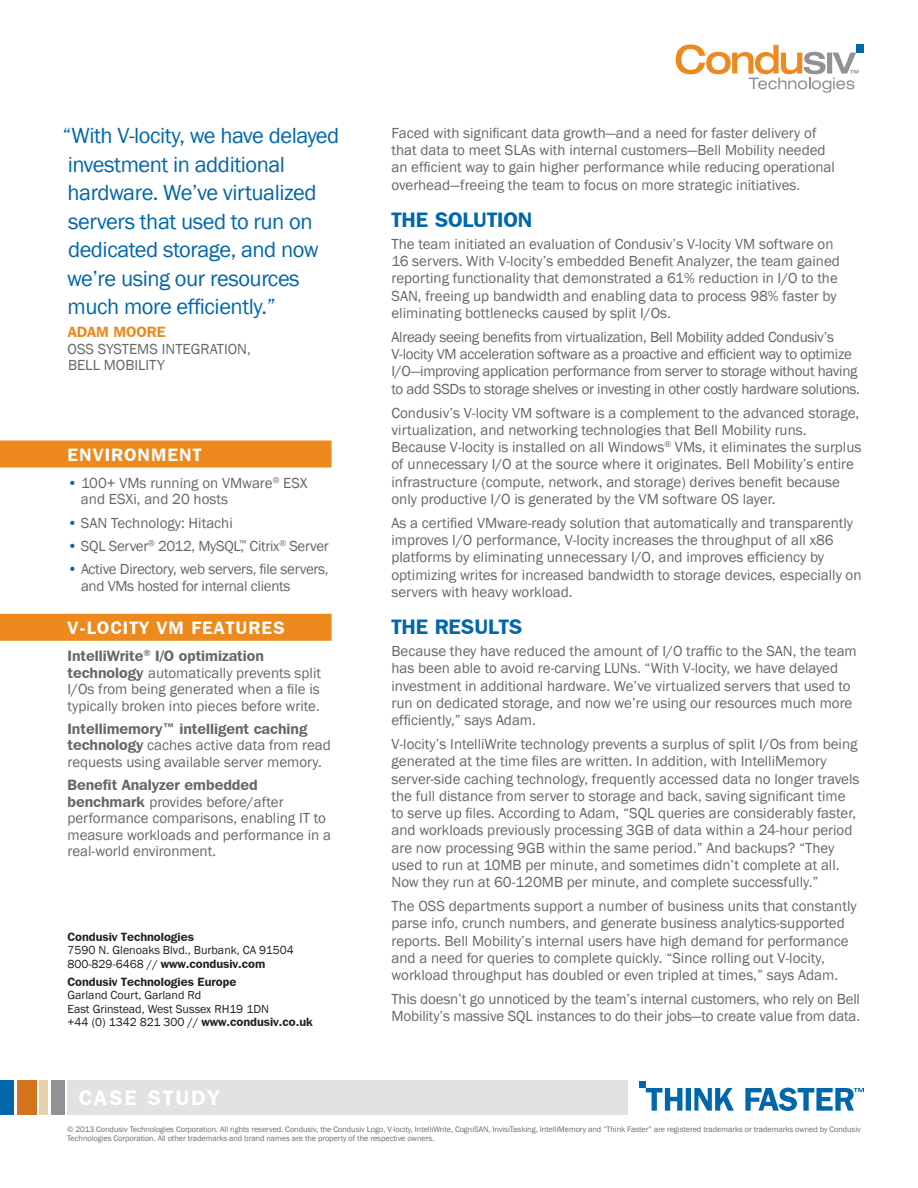
<style>
.page{position:relative;width:918px;height:1188px;background:#fff}
.page>*{position:absolute;margin:0;border:0;box-sizing:border-box;transform-origin:0 0}
.t1{font:22.5px/28.5px "Franklin Gothic";letter-spacing:-.02em;color:#0067aa}
.t2{font:600 21px "Franklin Gothic IT Cby BT";color:#0067aa}
.t3{font:600 21px "Franklin Gothic IT Cby BT";letter-spacing:.1em;color:#fff}
.t4{font:600 18px "Franklin Gothic IT Cby BT";letter-spacing:.06em;color:#fff}
.t5{font:15px/17.2px "Franklin Gothic";color:#656666}
.t6{font:15px/17.2px "Franklin Gothic";letter-spacing:-.02em;color:#656666}
.t7{font:600 15px "Franklin Gothic IT Cby BT";color:#656666}
.t8{font:600 15px "Franklin Gothic IT Cby BT";color:#ed891d}
.t9{font:12px/13.5px "Franklin Gothic";color:#231f20}
.t10{font:600 12px/18px "Franklin Gothic IT Cby BT";color:#231f20}
.t11{font:8.25px/9.8px "Franklin Gothic";letter-spacing:-.005em;color:#6c6d70}
.s1{color:#0067aa}
.s2{font-family:"Franklin Gothic IT Cby BT";font-weight:600}
.s3{font-family:"Franklin Gothic";font-weight:400}
</style>
<div class="page">
<div style="left:639px;top:1082px;width:7px;height:6px;background:#0067aa"></div>
<svg style="left:646px;top:1088px;width:218px;height:23px"></svg>
<div style="left:0;top:1080px;width:14px;height:34px;background:#0067aa"></div>
<div style="left:17px;top:1080px;width:19px;height:34px;background:#d4751e"></div>
<div style="left:39px;top:1080px;width:9px;height:34px;background:#e7d2ac"></div>
<div style="left:51px;top:1080px;width:13px;height:34px;background:#919295"></div>
<div style="left:67px;top:1080px;width:561px;height:34px;background:#e1e2e4"></div>
<div style="left:856px;top:44px;width:8px;height:9px;background:#0067aa"></div>
<svg style="left:676px;top:45px;width:183px;height:48px"></svg>
<div style="left:0;top:441px;width:332px;height:27px;background:#ed891d"></div>
<div style="left:0;top:614px;width:332px;height:27px;background:#ed891d"></div>
<h1 class="t1" style="left:63px;top:122px;width:278px">“With V-locity, we have delayed investment in additional hardware. We’ve virtualized servers that used to run on dedicated storage, and now we’re using our resources much more efficiently.”</h1>
<p class="t8" style="left:68px;top:323px;width:98px">Adam Moore</p>
<p class="t5" style="left:68px;top:341px;width:56px">OSS Systems</p>
<p class="t5" style="left:162px;top:341px;width:13px">Integration</p>
<p class="t5" style="left:247px;top:341px;width:5px">,</p>
<p class="t5" style="left:68px;top:357px;width:18px">Bell</p>
<p class="t5" style="left:104px;top:357px;width:20px">Mobilit</p>
<p class="t5" style="left:157px;top:357px;width:9px">y</p>
<p class="t4" style="left:68px;top:443px;width:135px">ENVIRONMENT</p>
<p class="t5" style="left:81px;top:475px;width:228px;line-height:16.5px;text-indent:-13px"><span class="s1">•</span> 100+ VMs running on VMware<sup>®</sup> ESX and ESXi, and 20 hosts</p>
<p class="t5" style="left:67px;top:514px;width:167px"><span class="s1">•</span> SAN Technology: Hitachi</p>
<p class="t6" style="left:67px;top:537px;width:263px"><span class="s1">•</span> SQL Server<sup>®</sup> 2012, MySQL,<sup>™</sup> Citrix<sup>®</sup> Server</p>
<p class="t6" style="left:81px;top:561px;width:249px;line-height:16.5px;text-indent:-14px"><span class="s1">•</span> Active Directory, web servers, file servers, and VMs hosted for internal clients</p>
<p class="t4" style="left:68px;top:616px;width:219px">V-LOCITY VM FEATURES</p>
<p class="t7" style="left:68px;top:646px;width:198px">IntelliWrite<sup>®</sup> I/O optimization</p>
<p class="t5" style="left:67px;top:665px;width:255px;line-height:16.5px;text-align:justify"><span class="s2">technology</span> automatically prevents split I/Os from being generated when a file is typically broken into pieces before write.</p>
<p class="t7" style="left:67px;top:719px;width:241px">Intellimemory™ intelligent caching</p>
<p class="t5" style="left:67px;top:737px;width:265px;line-height:16.5px"><span class="s2">technology</span> caches active data from read requests using available server memory.</p>
<p class="t7" style="left:67px;top:775px;width:192px">Benefit Analyzer embedded</p>
<p class="t5" style="left:67px;top:794px;width:265px;line-height:16.5px"><span class="s2">benchmark</span> provides before/after performance comparisons, enabling IT to measure workloads and performance in a real-world environment.</p>
<p class="t10" style="left:68px;top:927px;width:128px">Condusiv Technologies</p>
<p class="t9" style="left:68px;top:944px;width:228px">7590 N. Glenoaks Blvd., Burbank, CA 91504</p>
<p class="t10" style="left:68px;top:954px;width:199px"><span class="s3">800-829-6468 //</span> www.condusiv.com<br>Condusiv Technologies Europe</p>
<p class="t9" style="left:68px;top:989px;width:247px">Garland Court, Garland Rd<br>East Grinstead, West Sussex RH19 1DN<br>+44 (0) 1342 821 300 // <span class="s2">www.condusiv.co.uk</span></p>
<h2 class="t3" style="left:79px;top:1085px;width:142px">CASE STUDY</h2>
<p class="t5" style="left:391px;top:125px;width:445px">Faced with significant data growth—and a need for faster delivery of that data to meet SLAs with internal customers—Bell Mobility needed an efficient way to gain higher performance while reducing operational overhead—freeing the team to focus on more strategic initiatives.</p>
<h2 class="t2" style="left:392px;top:207px;width:142px">THE SOLUTION</h2>
<p class="t5" style="left:392px;top:236px;width:450px">The team initiated an evaluation of Condusiv’s V-locity VM software on 16 servers. With V-locity’s embedded Benefit Analyzer, the team gained reporting functionality that demonstrated a 61% reduction in I/O to the SAN, freeing up bandwidth and enabling data to process 98% faster by eliminating bottlenecks caused by split I/Os.</p>
<p class="t6" style="left:392px;top:329px;width:470px">Already seeing benefits from virtualization, Bell Mobility added Condusiv’s V-locity VM acceleration software as a proactive and efficient way to optimize I/O—improving application performance from server to storage without having to add SSDs to storage shelves or investing in other costly hardware solutions.</p>
<p class="t5" style="left:391px;top:404px;width:471px">Condusiv’s V-locity VM software is a complement to the advanced storage, virtualization, and networking technologies that Bell Mobility runs.<br>Because V-locity is installed on all Windows<sup>®</sup> VMs, it eliminates the surplus of unnecessary I/O at the source where it originates. Bell Mobility’s entire infrastructure (compute, network, and storage) derives benefit because only productive I/O is generated by the VM software OS layer.</p>
<p class="t5" style="left:391px;top:515px;width:472px">As a certified VMware-ready solution that automatically and transparently improves I/O performance, V-locity increases the throughput of all x86 platforms by eliminating unnecessary I/O, and improves efficiency by optimizing writes for increased bandwidth to storage devices, especially on servers with heavy workload.</p>
<h2 class="t2" style="left:392px;top:614px;width:132px">THE RESULTS</h2>
<p class="t5" style="left:392px;top:643px;width:467px">Because they have reduced the amount of I/O traffic to the SAN, the team has been able to avoid re-carving LUNs. “With V-locity, we have delayed investment in additional hardware. We’ve virtualized servers that used to run on dedicated storage, and now we’re using our resources much more efficiently,” says Adam.</p>
<p class="t5" style="left:392px;top:736px;width:469px">V-locity’s IntelliWrite technology prevents a surplus of split I/Os from being generated at the time files are written. In addition, with IntelliMemory server-side caching technology, frequently accessed data no longer travels the full distance from server to storage and back, saving significant time to serve up files. According to Adam, “SQL queries are considerably faster, and workloads previously processing 3GB of data within a 24-hour period are now processing 9GB within the same period.” And backups? “They used to run at 10MB per minute, and sometimes didn’t complete at all.<br>Now they run at 60-120MB per minute, and complete successfully.”</p>
<p class="t5" style="left:392px;top:898px;width:467px">The OSS departments support a number of business units that constantly parse info, crunch numbers, and generate business analytics-supported reports. Bell Mobility’s internal users have high demand for performance and a need for queries to complete quickly. “Since rolling out V-locity, workload throughput has doubled or even tripled at times,” says Adam.</p>
<p class="t5" style="left:392px;top:991px;width:470px">This doesn’t go unnoticed by the team’s internal customers, who rely on Bell<br>Mobility’s massive SQL instances to do their jobs—to create value from data.</p>
<p class="t11" style="left:67px;top:1124px;width:795px">© 2013 Condusiv Technologies Corporation. All rights reserved. Condusiv, the Condusiv Logo, V-locity, IntelliWrite, CogniSAN, InvisiTasking, IntelliMemory and “Think Faster” are registered trademarks or trademarks owned by Condusiv<br>Technologies Corporation. All other trademarks and brand names are the property of the respective owners.</p>
</div>
